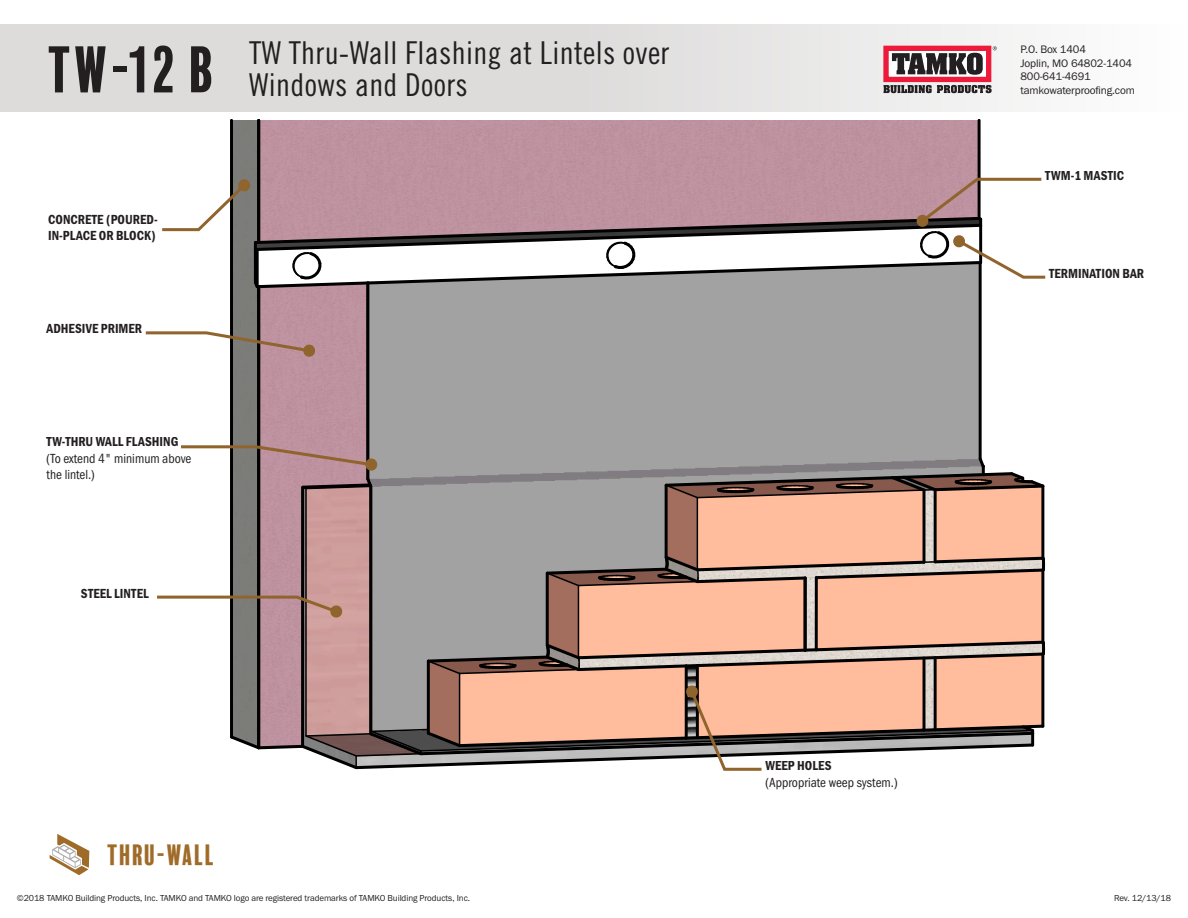
<style>
.page{position:relative;width:1188px;height:918px;background:#fff}
.page>*{position:absolute;margin:0;border:0;box-sizing:border-box;transform-origin:0 0}
.t1{font:59.85px "Balboa Plus Fill";color:#231f20}
.t2{font:31.5px/31.5px "Trade Gothic Cond Eighteen";letter-spacing:.01em;color:#231f20}
.t3{font:27px "Balboa Plus Fill";color:#9f6b29}
.t4{font:13.65px/16.4px "Franklin Gothic URW Con Boo";color:#231f20}
.t5{font:13.65px/16.4px "Franklin Gothic URW Con Dem";color:#231f20}
.t6{font:11.25px/13.5px "Franklin Gothic URW Boo";letter-spacing:-.01em;color:#231f20}
.t7{font:9px "Franklin Gothic URW Boo";letter-spacing:-.01em;color:#231f20}
.s1{font-family:"Franklin Gothic URW Con Dem"}
</style>
<div class="page">
<div style="left:0;top:24px;width:1183px;height:88px;background:linear-gradient(to right,#d5d4d2,#f6f5f5)"></div>
<svg style="left:883px;top:85px;width:109px;height:8px"></svg>
<div style="left:886px;top:48px;width:103px;height:31px;background:#fff"></div>
<div style="left:883px;top:46px;width:108px;height:36px;border:5px solid #ed1a3a"></div>
<svg style="left:892px;top:53px;width:91px;height:22px"></svg>
<svg style="left:993px;top:46px;width:4px;height:4px"></svg>
<div style="left:233px;top:120px;width:745px;height:56px;background:#be92a0"></div>
<hr style="left:230px;top:120px;width:3px;height:617px;background:#000">
<hr style="left:978px;top:120px;width:3px;height:99px;background:#000">
<hr style="left:257px;top:120px;width:3px;height:122px;background:#000">
<svg style="left:145px;top:176px;width:901px;height:595px"></svg>
<svg style="left:50px;top:834px;width:39px;height:41px"></svg>
<p class="t1" style="left:48px;top:36px;width:170px">TW-12 B</p>
<p class="t2" style="left:249px;top:37px;width:422px">TW Thru-Wall Flashing at Lintels over<br>Windows and Doors</p>
<p class="t5" style="left:48px;top:211px;width:111px">CONCRETE (POURED-<br>IN-PLACE OR BLOCK)</p>
<p class="t5" style="left:47px;top:319px;width:97px">ADHESIVE PRIMER</p>
<p class="t4" style="left:47px;top:433px;width:146px"><span class="s1">TW-THRU WALL FLASHING </span>(To extend 4" minimum above the lintel.)</p>
<p class="t5" style="left:81px;top:585px;width:69px">STEEL LINTEL</p>
<p class="t3" style="left:107px;top:840px;width:110px">THRU-WALL</p>
<p class="t4" style="left:766px;top:757px;width:133px"><span class="s1">WEEP HOLES<br></span>(Appropriate weep system.)</p>
<p class="t6" style="left:1020px;top:42px;width:116px">P.O. Box 1404<br>Joplin, MO 64802-1404<br>800-641-4691 tamkowaterproofing.com</p>
<p class="t5" style="left:1045px;top:167px;width:80px">TWM-1 MASTIC</p>
<p class="t5" style="left:1049px;top:265px;width:97px">TERMINATION BAR</p>
<p class="t7" style="left:17px;top:893px;width:455px">©2018 TAMKO Building Products, Inc. TAMKO and TAMKO logo are registered trademarks of TAMKO Building Products, Inc.</p>
<p class="t7" style="left:1114px;top:893px;width:58px">Rev. 12/13/18</p>
</div>
